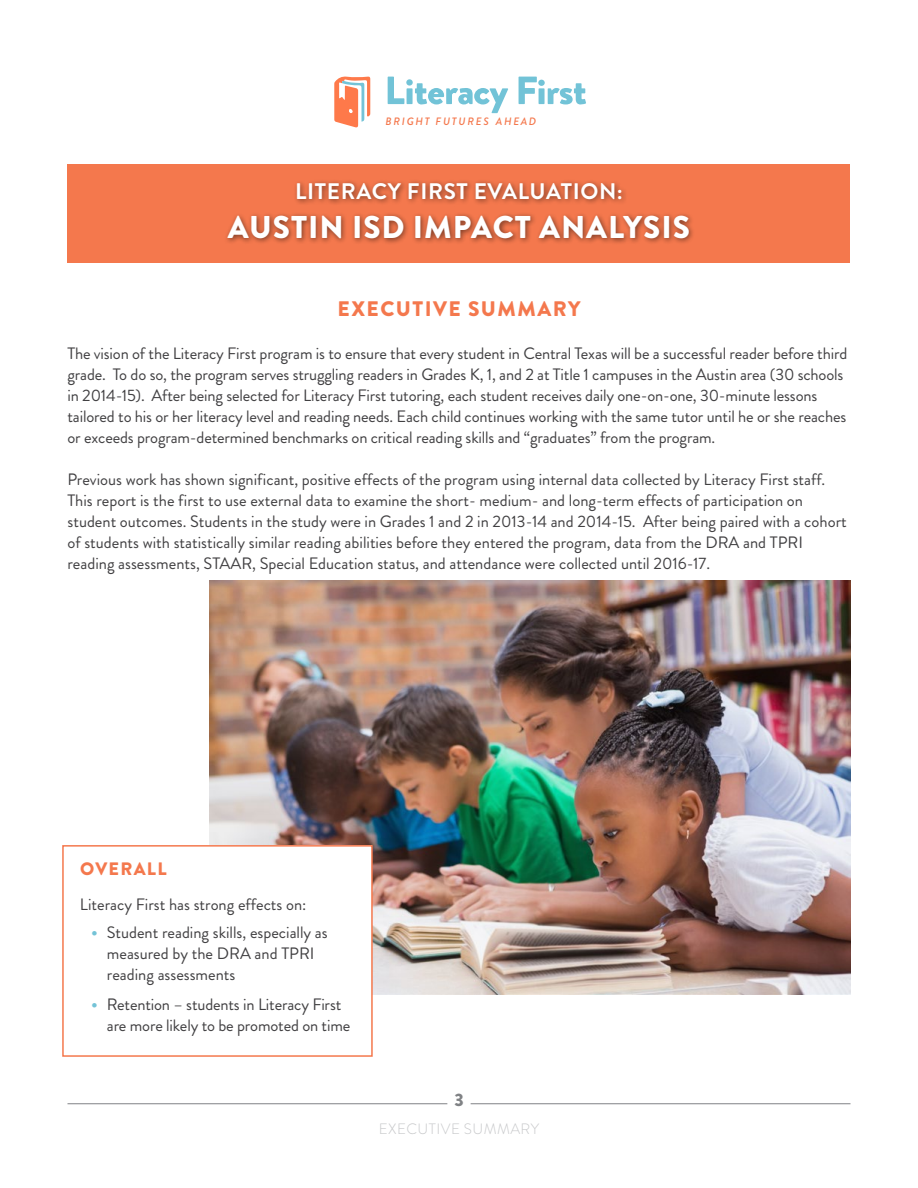
<style>
.page{position:relative;width:918px;height:1188px;background:#fff}
.page>*{position:absolute;margin:0;border:0;box-sizing:border-box;transform-origin:0 0}
.t1{font:900 31.5px "Brandon Grotesque";letter-spacing:.03em;color:#fff}
.t2{font:700 22.5px "Brandon Grotesque";letter-spacing:.03em;color:#fff}
.t3{font:900 21px "Brandon Grotesque";letter-spacing:.07em;color:#f4784d}
.t4{font:900 18px "Brandon Grotesque";letter-spacing:.07em;color:#f4784d}
.t5{font:900 18px "Brandon Grotesque";color:#808285}
.t6{font:16.5px/21px "Brandon Grotesque";letter-spacing:-.005em;color:#414042}
.t7{font:300 15px "Brandon Grotesque";letter-spacing:.03em;color:#c7c8ca}
.t8{font:italic 500 10.65px "Brandon Grotesque";letter-spacing:.165em;color:#f4784d}
.s1{font-size:21px;color:#74c3d7}
</style>
<div class="page">
<hr style="left:67px;top:1103px;width:380px;height:1px;background:#808285">
<hr style="left:471px;top:1103px;width:379px;height:1px;background:#808285">
<div style="left:68px;top:165px;width:782px;height:98px;background:#f4784d"></div>
<div style="left:224px;top:179px;width:471px;height:67px;background:#000;opacity:.5"></div>
<svg style="left:388px;top:77px;width:120px;height:36px"></svg>
<svg style="left:519px;top:77px;width:67px;height:27px"></svg>
<svg style="left:334px;top:76px;width:36px;height:52px"></svg>
<img style="left:210px;top:581px;width:641px;height:414px">
<div style="left:63px;top:846px;width:309px;height:210px;background:#fff"></div>
<div style="left:62px;top:845px;width:311px;height:212px;border:2px solid #f4784d"></div>
<p class="t8" style="left:386px;top:114px;width:152px">BRIGHT FUTURES AHEAD</p>
<h2 class="t2" style="left:295px;top:176px;width:329px">LITERACY FIRST EVALUATION:</h2>
<h1 class="t1" style="left:228px;top:205px;width:464px">AUSTIN ISD IMPACT ANALYSIS</h1>
<p class="t3" style="left:338px;top:294px;width:245px">EXECUTIVE SUMMARY</p>
<p class="t6" style="left:67px;top:343px;width:781px">The vision of the Literacy First program is to ensure that every student in Central Texas will be a successful reader before third grade . To do so, the program serves struggling readers in Grades K, 1, and 2 at Title 1 campuses in the Austin area (30 schools in 2014-15) . After being selected for Literacy First tutoring, each student receives daily one-on-one, 30-minute lessons tailored to his or her literacy level and reading needs . Each child continues working with the same tutor until he or she reaches or exceeds program-determined benchmarks on critical reading skills and “graduates” from the program .</p>
<p class="t6" style="left:67px;top:469px;width:781px">Previous work has shown significant, positive effects of the program using internal data collected by Literacy First staff .<br>This report is the first to use external data to examine the short- medium- and long-term effects of participation on student outcomes . Students in the study were in Grades 1 and 2 in 2013-14 and 2014-15 . After being paired with a cohort of students with statistically similar reading abilities before they entered the program, data from the DRA and TPRI reading assessments, STAAR, Special Education status, and attendance were collected until 2016-17 .</p>
<p class="t4" style="left:80px;top:856px;width:88px">OVERALL</p>
<p class="t6" style="left:80px;top:894px;width:228px">Literacy First has strong effects on:</p>
<p class="t6" style="left:107px;top:922px;width:222px;text-indent:-16px"><span class="s1">•</span> Student reading skills, especially as measured by the DRA and TPRI reading assessments</p>
<p class="t6" style="left:107px;top:994px;width:245px;text-indent:-16px"><span class="s1">•</span> Retention – students in Literacy First are more likely to be promoted on time</p>
<p class="t5" style="left:454px;top:1087px;width:11px">3</p>
<p class="t7" style="left:379px;top:1119px;width:162px">EXECUTIVE SUMMARY</p>
</div>
